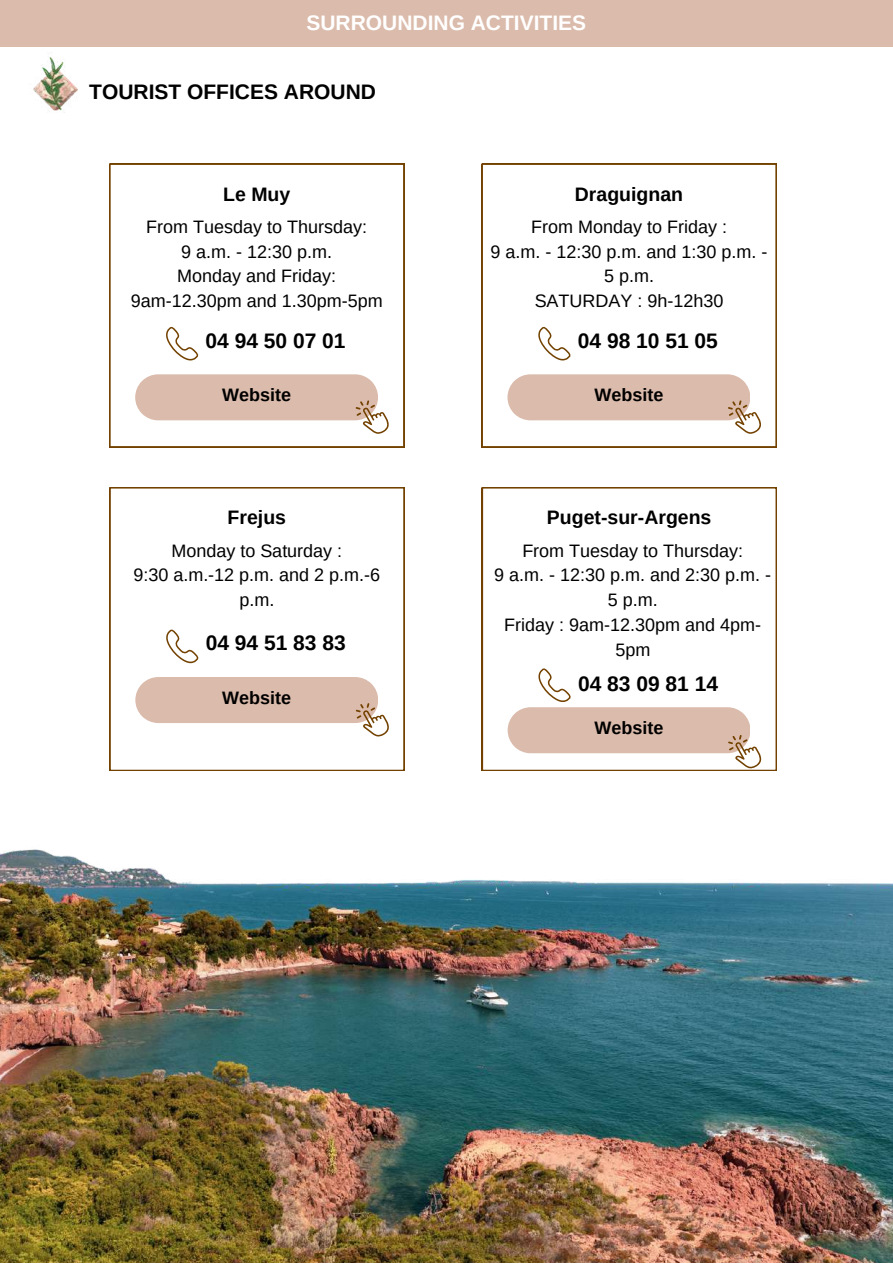
<style>
.page{position:relative;width:893px;height:1264px;background:#fff}
.page>*{position:absolute;margin:0;border:0;box-sizing:border-box;transform-origin:0 0}
.t1{font:700 21px "Arimo";color:#000}
.t2{font:700 21px "Arimo";color:#fff}
.t3{font:700 19.5px "Arimo";color:#000}
.t4{font:18px/24.8px "Arimo";color:#000;text-align:center}
.t5{font:700 18px "Arimo";color:#000}
</style>
<div class="page">
<img style="left:33px;top:52px;width:45px;height:61px">
<div style="left:0;top:0;width:892px;height:47px;background:#dbbbab"></div>
<svg style="left:109px;top:164px;width:295px;height:283px"></svg>
<img style="left:0;top:849px;width:892px;height:412px">
<svg style="left:166px;top:325px;width:33px;height:35px"></svg>
<svg style="left:135px;top:374px;width:254px;height:60px"></svg>
<svg style="left:482px;top:164px;width:294px;height:283px"></svg>
<svg style="left:538px;top:325px;width:33px;height:35px"></svg>
<svg style="left:507px;top:374px;width:254px;height:60px"></svg>
<svg style="left:110px;top:487px;width:294px;height:283px"></svg>
<svg style="left:166px;top:628px;width:33px;height:35px"></svg>
<svg style="left:135px;top:677px;width:254px;height:59px"></svg>
<svg style="left:482px;top:487px;width:294px;height:283px"></svg>
<svg style="left:507px;top:667px;width:254px;height:101px"></svg>
<p class="t2" style="left:306px;top:11px;width:281px">SURROUNDING ACTIVITIES</p>
<p class="t1" style="left:89px;top:80px;width:288px">TOURIST OFFICES AROUND</p>
<p class="t3" style="left:223px;top:183px;width:69px">Le Muy</p>
<p class="t4" style="left:131px;top:214px;width:253px">From Tuesday to Thursday:<br>9 a.m. - 12:30 p.m.<br>Monday and Friday:<br>9am-12.30pm and 1.30pm-5pm</p>
<p class="t1" style="left:205px;top:328px;width:141px">04 94 50 07 01</p>
<p class="t5" style="left:222px;top:385px;width:70px">Website</p>
<p class="t3" style="left:228px;top:506px;width:60px">Frejus</p>
<p class="t4" style="left:133px;top:538px;width:248px">Monday to Saturday :<br>9:30 a.m.-12 p.m. and 2 p.m.-6 p.m.</p>
<p class="t1" style="left:206px;top:631px;width:141px">04 94 51 83 83</p>
<p class="t5" style="left:222px;top:687px;width:70px">Website</p>
<p class="t3" style="left:575px;top:183px;width:110px">Draguignan</p>
<p class="t4" style="left:490px;top:214px;width:278px">From Monday to Friday :<br>9 a.m. - 12:30 p.m. and 1:30 p.m. -<br>5 p.m.<br>SATURDAY : 9h-12h30</p>
<p class="t1" style="left:578px;top:328px;width:141px">04 98 10 51 05</p>
<p class="t5" style="left:594px;top:385px;width:70px">Website</p>
<p class="t3" style="left:547px;top:506px;width:166px">Puget-sur-Argens</p>
<p class="t4" style="left:494px;top:538px;width:278px">From Tuesday to Thursday:<br>9 a.m. - 12:30 p.m. and 2:30 p.m. -<br>5 p.m.<br>Friday : 9am-12.30pm and 4pm-<br>5pm</p>
<p class="t1" style="left:578px;top:672px;width:141px">04 83 09 81 14</p>
<p class="t5" style="left:594px;top:718px;width:70px">Website</p>
</div>
